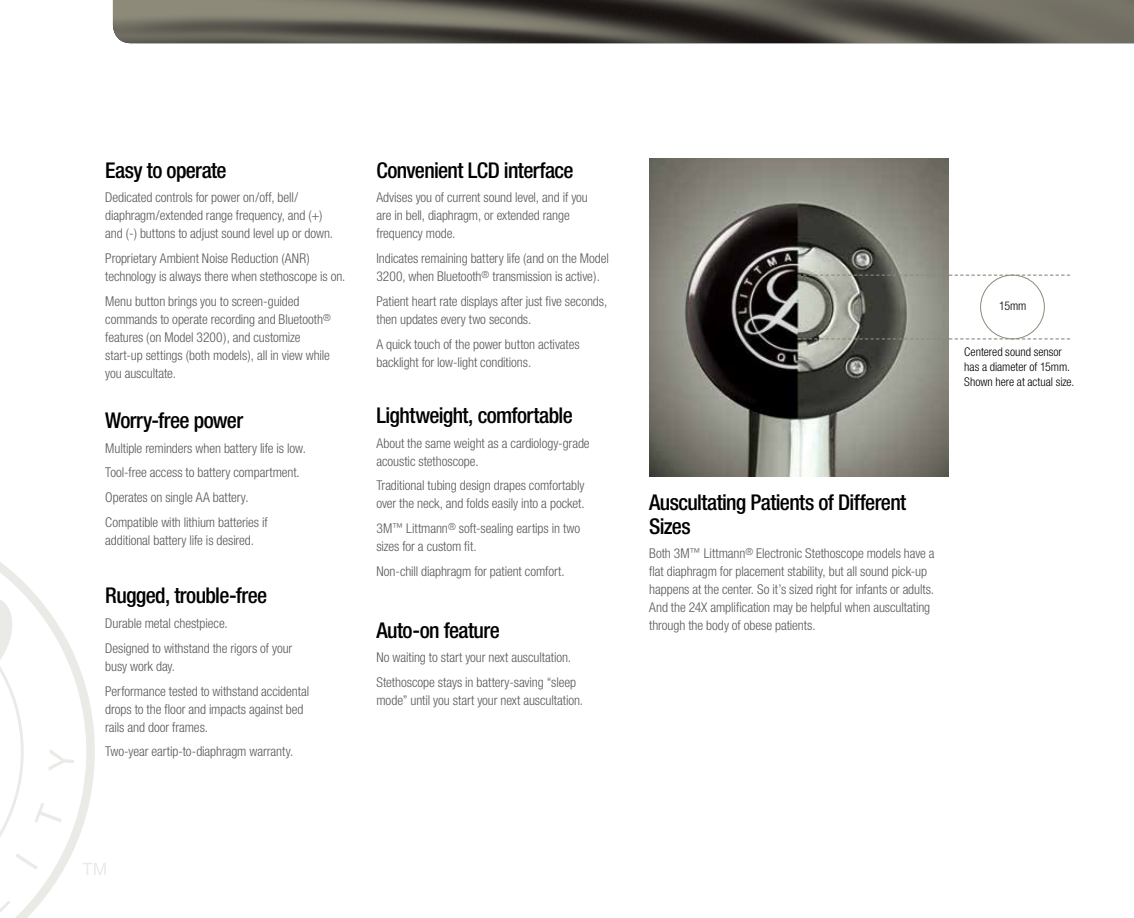
<style>
.page{position:relative;width:1134px;height:918px;background:#fff}
.page>*{position:absolute;margin:0;border:0;box-sizing:border-box;transform-origin:0 0}
.t1{font:500 condensed 21.75px/24px "Helvetica Neue";letter-spacing:-.03em;color:#000}
.t2{font:300 condensed 13.5px/18px "Helvetica Neue";letter-spacing:-.005em;color:#58595b}
.t3{font:300 condensed 12px/15px "Helvetica Neue";letter-spacing:-.005em;color:#000}
.s1{font-size:10.8px}
</style>
<div class="page">
<svg style="left:0;top:562px;width:106px;height:356px"></svg>
<img style="left:649px;top:159px;width:299px;height:318px">
<div style="left:980px;top:275px;width:65px;height:64px;border:1px solid #8d8a7a;border-radius:50%"></div>
<svg style="left:798px;top:275px;width:272px;height:1px"></svg>
<svg style="left:798px;top:338px;width:272px;height:1px"></svg>
<img style="left:113px;top:0;width:1021px;height:43px">
<h1 class="t1" style="left:105px;top:158px;width:123px">Easy to operate</h1>
<p class="t2" style="left:105px;top:188px;width:229px">Dedicated controls for power on/off, bell/ diaphragm/extended range frequency, and (+) and (-) buttons to adjust sound level up or down.</p>
<p class="t2" style="left:105px;top:249px;width:242px">Proprietary Ambient Noise Reduction (ANR) technology is always there when stethoscope is on.</p>
<p class="t2" style="left:105px;top:292px;width:227px">Menu button brings you to screen-guided commands to operate recording and Bluetooth<sup>® </sup>features (on Model 3200), and customize start-up settings (both models), all in view while you auscultate.</p>
<h1 class="t1" style="left:105px;top:408px;width:139px">Worry-free power</h1>
<p class="t2" style="left:105px;top:435px;width:202px;line-height:24.8px">Multiple reminders when battery life is low.<br>Tool-free access to battery compartment.<br>Operates on single AA battery.<br>Compatible with lithium batteries if</p>
<p class="t2" style="left:105px;top:531px;width:150px">additional battery life is desired.</p>
<h1 class="t1" style="left:105px;top:583px;width:163px">Rugged, trouble-free</h1>
<p class="t2" style="left:105px;top:611px;width:189px;line-height:24.8px">Durable metal chestpiece.<br>Designed to withstand the rigors of your</p>
<p class="t2" style="left:105px;top:654px;width:205px;line-height:24.8px">busy work day.<br>Performance tested to withstand accidental</p>
<p class="t2" style="left:105px;top:700px;width:200px">drops to the floor and impacts against bed rails and door frames.</p>
<p class="t2" style="left:105px;top:742px;width:190px">Two-year eartip-to-diaphragm warranty.</p>
<h1 class="t1" style="left:376px;top:158px;width:199px">Convenient LCD interface</h1>
<p class="t2" style="left:376px;top:188px;width:213px">Advises you of current sound level, and if you are in bell, diaphragm, or extended range frequency mode.</p>
<p class="t2" style="left:376px;top:249px;width:234px">Indicates remaining battery life (and on the Model<br>3200, when Bluetooth<sup>®</sup> transmission is active).</p>
<p class="t2" style="left:376px;top:292px;width:232px">Patient heart rate displays after just five seconds, then updates every two seconds.</p>
<p class="t2" style="left:376px;top:335px;width:205px">A quick touch of the power button activates backlight for low-light conditions.</p>
<h1 class="t1" style="left:376px;top:403px;width:198px">Lightweight, comfortable</h1>
<p class="t2" style="left:376px;top:434px;width:215px">About the same weight as a cardiology-grade acoustic stethoscope.</p>
<p class="t2" style="left:376px;top:476px;width:210px">Traditional tubing design drapes comfortably over the neck, and folds easily into a pocket.</p>
<p class="t2" style="left:376px;top:519px;width:205px">3M<span class="s1">™</span> Littmann<sup>®</sup> soft-sealing eartips in two sizes for a custom fit.</p>
<p class="t2" style="left:376px;top:562px;width:190px">Non-chill diaphragm for patient comfort.</p>
<h1 class="t1" style="left:376px;top:618px;width:125px">Auto-on feature</h1>
<p class="t2" style="left:376px;top:645px;width:201px;line-height:24.8px">No waiting to start your next auscultation.<br>Stethoscope stays in battery-saving “sleep</p>
<p class="t2" style="left:376px;top:691px;width:208px">mode” until you start your next auscultation.</p>
<p class="t3" style="left:999px;top:298px;width:29px">15mm</p>
<p class="t3" style="left:964px;top:344px;width:112px">Centered sound sensor has a diameter of 15mm.<br>Shown here at actual size.</p>
<h1 class="t1" style="left:649px;top:490px;width:259px">Auscultating Patients of Different<br>Sizes</h1>
<p class="t2" style="left:649px;top:545px;width:287px">Both 3M<span class="s1">™</span> Littmann<sup>®</sup> Electronic Stethoscope models have a flat diaphragm for placement stability, but all sound pick-up happens at the center. So it’s sized right for infants or adults.<br>And the 24X amplification may be helpful when auscultating through the body of obese patients.</p>
</div>
